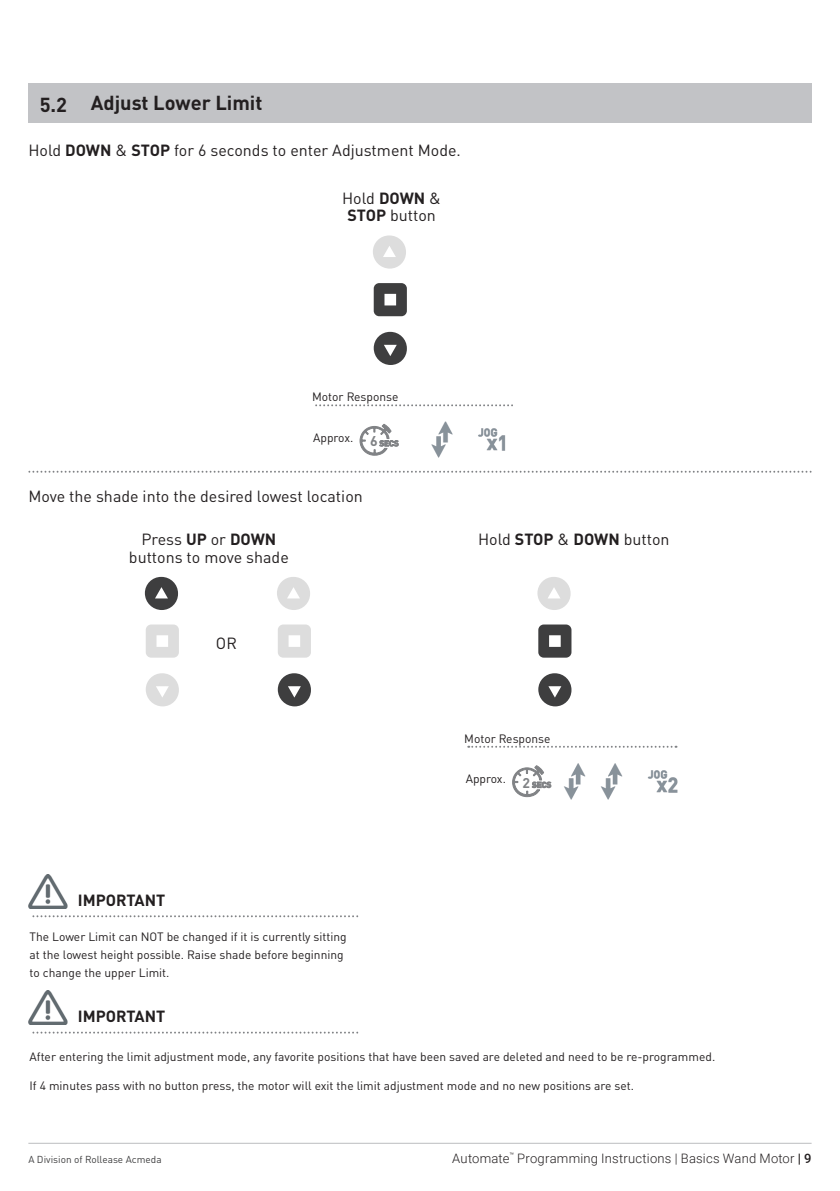
<style>
.page{position:relative;width:840px;height:1191px;background:#fff}
.page>*{position:absolute;margin:0;border:0;box-sizing:border-box;transform-origin:0 0}
.SubHeading{font:700 20px "DINOT";color:#231f20}
.Copy{font:16px "DINOT";color:#231f20}
.Copy-2{font:700 16px "DINOT";color:#231f20}
.t1{font:300 13px "Roboto";letter-spacing:.015em;color:#231f20}
.Copy-3{font:12px/18px "DINOT";color:#231f20}
.t2{font:10px "DINOT";color:#3e3e3f}
.Copy-4{font:700 8px "DINOT";color:#808285}
.s1{font-weight:700}
.s2{font-size:14px}
.s3{font-weight:500}
</style>
<div class="page">
<hr style="left:28px;top:1142px;width:783px;height:1px;background:#bcbdc0">
<div style="left:28px;top:83px;width:783px;height:40px;background:#c2c3c6"></div>
<img style="left:398px;top:421px;width:108px;height:37px">
<img style="left:526px;top:763px;width:151px;height:37px">
<div style="left:375px;top:333px;width:30px;height:31px;background:#3e3e3f;border-radius:15px"></div>
<div style="left:373px;top:332px;width:33px;height:33px;border:3px solid #3e3e3f;border-radius:15px"></div>
<div style="left:375px;top:284px;width:30px;height:31px;background:#3e3e3f;border-radius:4px"></div>
<div style="left:373px;top:283px;width:33px;height:33px;border:3px solid #3e3e3f;border-radius:4px"></div>
<svg style="left:384px;top:344px;width:13px;height:12px"></svg>
<div style="left:385px;top:295px;width:9px;height:9px;background:#fff"></div>
<div style="left:384px;top:294px;width:12px;height:11px;border:3px solid #fff"></div>
<div style="left:374px;top:237px;width:30px;height:30px;background:#ddd;border-radius:15px"></div>
<div style="left:372px;top:235px;width:34px;height:34px;border:3px solid #ddd;border-radius:15px"></div>
<svg style="left:383px;top:246px;width:13px;height:11px"></svg>
<div style="left:539px;top:674px;width:31px;height:31px;background:#3e3e3f;border-radius:15px"></div>
<div style="left:538px;top:673px;width:33px;height:33px;border:3px solid #3e3e3f;border-radius:15px"></div>
<div style="left:539px;top:626px;width:31px;height:30px;background:#3e3e3f;border-radius:4px"></div>
<div style="left:538px;top:624px;width:33px;height:33px;border:3px solid #3e3e3f;border-radius:4px"></div>
<svg style="left:548px;top:686px;width:14px;height:12px"></svg>
<div style="left:550px;top:636px;width:9px;height:9px;background:#fff"></div>
<div style="left:548px;top:635px;width:12px;height:12px;border:3px solid #fff"></div>
<div style="left:538px;top:578px;width:31px;height:31px;background:#ddd;border-radius:15px"></div>
<div style="left:537px;top:577px;width:33px;height:33px;border:3px solid #ddd;border-radius:15px"></div>
<svg style="left:548px;top:588px;width:12px;height:11px"></svg>
<div style="left:147px;top:674px;width:30px;height:31px;background:#ddd;border-radius:15px"></div>
<div style="left:146px;top:673px;width:33px;height:33px;border:3px solid #ddd;border-radius:15px"></div>
<div style="left:147px;top:626px;width:30px;height:30px;background:#ddd;border-radius:4px"></div>
<div style="left:146px;top:624px;width:33px;height:33px;border:3px solid #ddd;border-radius:4px"></div>
<svg style="left:156px;top:686px;width:13px;height:11px"></svg>
<div style="left:158px;top:636px;width:9px;height:9px;background:#fff"></div>
<div style="left:156px;top:635px;width:12px;height:12px;border:3px solid #fff"></div>
<div style="left:146px;top:578px;width:31px;height:31px;background:#3e3e3f;border-radius:15px"></div>
<div style="left:145px;top:577px;width:33px;height:33px;border:3px solid #3e3e3f;border-radius:15px"></div>
<svg style="left:155px;top:587px;width:13px;height:12px"></svg>
<div style="left:279px;top:674px;width:30px;height:31px;background:#3e3e3f;border-radius:15px"></div>
<div style="left:277px;top:673px;width:34px;height:33px;border:3px solid #3e3e3f;border-radius:15px"></div>
<div style="left:279px;top:626px;width:30px;height:30px;background:#ddd;border-radius:4px"></div>
<div style="left:277px;top:624px;width:34px;height:33px;border:3px solid #ddd;border-radius:4px"></div>
<svg style="left:288px;top:686px;width:13px;height:12px"></svg>
<div style="left:290px;top:636px;width:9px;height:9px;background:#fff"></div>
<div style="left:288px;top:635px;width:12px;height:12px;border:3px solid #fff"></div>
<div style="left:278px;top:578px;width:30px;height:31px;background:#ddd;border-radius:15px"></div>
<div style="left:277px;top:577px;width:33px;height:33px;border:3px solid #ddd;border-radius:15px"></div>
<svg style="left:287px;top:587px;width:13px;height:12px"></svg>
<svg style="left:359px;top:424px;width:39px;height:32px"></svg>
<svg style="left:512px;top:764px;width:39px;height:33px"></svg>
<svg style="left:316px;top:404px;width:196px;height:2px"></svg>
<svg style="left:468px;top:745px;width:208px;height:2px"></svg>
<svg style="left:29px;top:471px;width:782px;height:2px"></svg>
<svg style="left:32px;top:915px;width:327px;height:3px"></svg>
<svg style="left:32px;top:1031px;width:327px;height:3px"></svg>
<img style="left:28px;top:874px;width:40px;height:34px">
<img style="left:28px;top:990px;width:40px;height:35px">
<p class="SubHeading" style="left:40px;top:89px;width:224px">5.2 Adjust Lower Limit</p>
<p class="Copy" style="left:28px;top:140px;width:434px">Hold <span class="s1">DOWN</span> &amp; <span class="s1">STOP</span> for 6 seconds to enter Adjustment Mode.</p>
<p class="Copy" style="left:342px;top:188px;width:100px">Hold <span class="s1">DOWN</span> &amp;</p>
<p class="Copy" style="left:347px;top:205px;width:90px"><span class="s1">STOP</span> button</p>
<p class="Copy-3" style="left:312px;top:388px;width:88px">Motor Response</p>
<p class="Copy-3" style="left:313px;top:428px;width:42px">Approx.</p>
<p class="Copy" style="left:28px;top:486px;width:336px">Move the shade into the desired lowest location</p>
<p class="Copy" style="left:141px;top:529px;width:136px">Press <span class="s1">UP</span> or <span class="s1">DOWN</span></p>
<p class="Copy" style="left:478px;top:529px;width:193px">Hold <span class="s1">STOP</span> &amp; <span class="s1">DOWN</span> button</p>
<p class="Copy" style="left:129px;top:547px;width:161px">buttons to move shade</p>
<p class="Copy" style="left:216px;top:633px;width:22px">OR</p>
<p class="Copy-2" style="left:78px;top:889px;width:89px">IMPORTANT</p>
<p class="Copy-3" style="left:30px;top:927px;width:318px">The Lower Limit can NOT be changed if it is currently sitting at the lowest height possible. Raise shade before beginning to change the upper Limit.</p>
<p class="Copy-2" style="left:78px;top:1005px;width:89px">IMPORTANT</p>
<p class="Copy-3" style="left:464px;top:729px;width:88px">Motor Response</p>
<p class="Copy-3" style="left:465px;top:769px;width:42px">Approx.</p>
<p class="Copy-4" style="left:522px;top:779px;width:25px"><span class="s2">2</span> SEC</p>
<p class="Copy-3" style="left:30px;top:1047px;width:686px">After entering the limit adjustment mode, any favorite positions that have been saved are deleted and need to be re-programmed.</p>
<p class="Copy-3" style="left:30px;top:1076px;width:605px">If 4 minutes pass with no button press, the motor will exit the limit adjustment mode and no new positions are set.</p>
<p class="t2" style="left:28px;top:1152px;width:135px">A Division of Rollease Acmeda</p>
<p class="t1" style="left:452px;top:1148px;width:360px">Automate<sup>™</sup> Programming Instructions | Basics Wand Motor <span class="s3">| 9</span></p>
</div>
